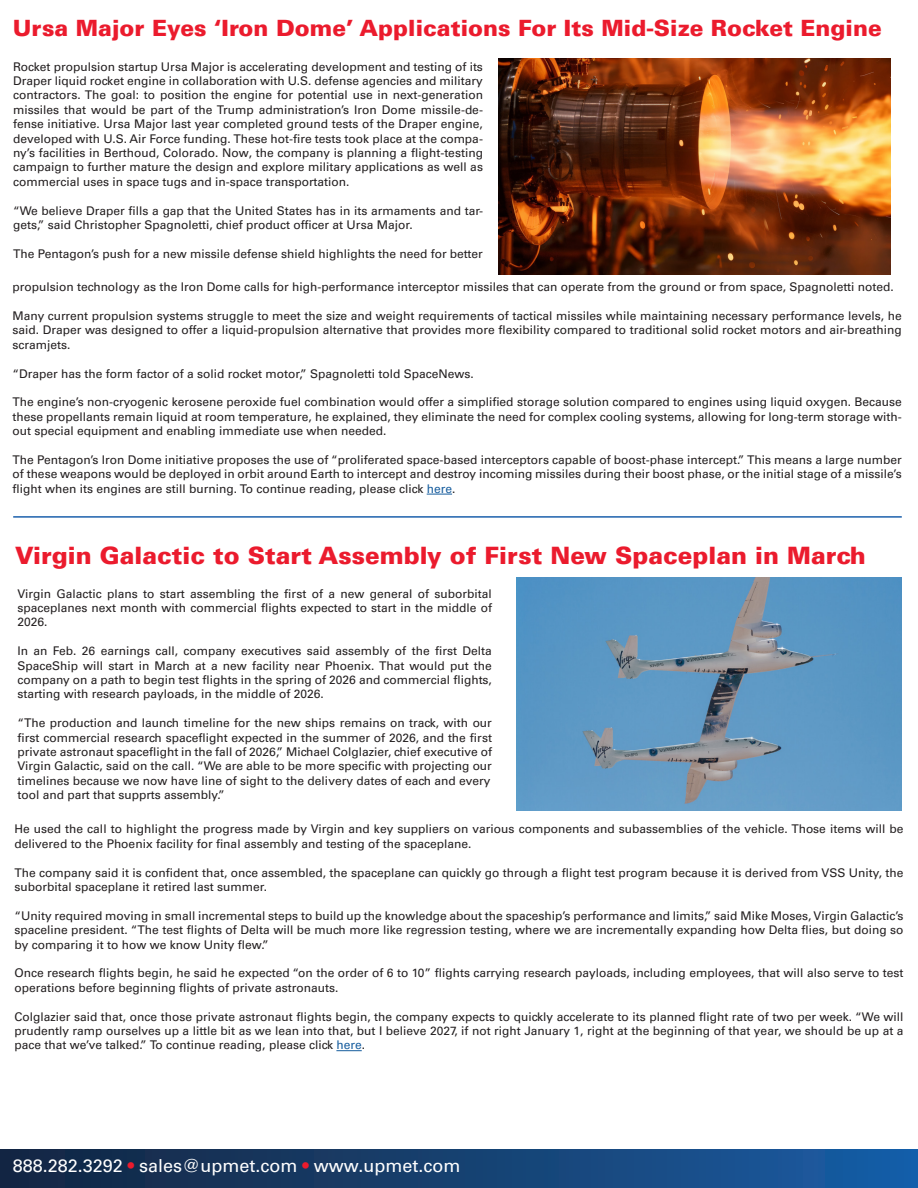
<style>
.page{position:relative;width:918px;height:1188px;background:#fff}
.page>*{position:absolute;margin:0;border:0;box-sizing:border-box;transform-origin:0 0}
.t1{font:900 24px "Univers LT Pro 75";color:#eb1b2d}
.t2{font:900 22.5px "Univers LT Pro 75";color:#eb1b2d}
.t3{font:18px "Univers LT Pro 55 Roman";color:#fff}
.t4{font:12px/14.4px "Univers LT Pro 55 Roman";color:#231f20;text-align:justify}
.s1{color:#175d9e}
.s2{color:#eb1b2d}
</style>
<div class="page">
<img style="left:499px;top:58px;width:392px;height:216px">
<img style="left:517px;top:578px;width:385px;height:233px">
<svg style="left:427px;top:494px;width:25px;height:1px"></svg>
<svg style="left:336px;top:1050px;width:26px;height:1px"></svg>
<div style="left:0;top:1150px;width:918px;height:38px;background:linear-gradient(to right,#14253f,#185da5)"></div>
<hr style="left:13px;top:516px;width:889px;height:2px;background:#1c60ac">
<p class="t2" style="left:13px;top:12px;width:871px">Ursa Major Eyes ‘Iron Dome’ Applications For Its Mid-Size Rocket Engine</p>
<p class="t4" style="left:13px;top:59px;width:471px">Rocket propulsion startup Ursa Major is accelerating development and testing of its Draper liquid rocket engine in collaboration with U.S. defense agencies and military contractors. The goal: to position the engine for potential use in next-generation missiles that would be part of the Trump administration’s Iron Dome missile-de&shy;fense initiative. Ursa Major last year completed ground tests of the Draper engine, developed with U.S. Air Force funding. These hot-fire tests took place at the compa&shy;ny’s facilities in Berthoud, Colorado. Now, the company is planning a flight-testing campaign to further mature the design and explore military applications as well as commercial uses in space tugs and in-space transportation.</p>
<p class="t4" style="left:13px;top:203px;width:471px">“We believe Draper fills a gap that the United States has in its armaments and tar&shy;gets,” said Christopher Spagnoletti, chief product officer at Ursa Major.</p>
<p class="t4" style="left:13px;top:246px;width:471px">The Pentagon’s push for a new missile defense shield highlights the need for better</p>
<p class="t4" style="left:13px;top:279px;width:883px">propulsion technology as the Iron Dome calls for high-performance interceptor missiles that can operate from the ground or from space, Spagnoletti noted.</p>
<p class="t4" style="left:13px;top:308px;width:891px">Many current propulsion systems struggle to meet the size and weight requirements of tactical missiles while maintaining necessary performance levels, he said. Draper was designed to offer a liquid-propulsion alternative that provides more flexibility compared to traditional solid rocket motors and air-breathing scramjets.</p>
<p class="t4" style="left:13px;top:366px;width:463px">“Draper has the form factor of a solid rocket motor,” Spagnoletti told SpaceNews.</p>
<p class="t4" style="left:13px;top:395px;width:891px">The engine’s non-cryogenic kerosene peroxide fuel combination would offer a simplified storage solution compared to engines using liquid oxygen. Because these propellants remain liquid at room temperature, he explained, they eliminate the need for complex cooling systems, allowing for long-term storage with&shy;out special equipment and enabling immediate use when needed.</p>
<p class="t4" style="left:13px;top:452px;width:891px">The Pentagon’s Iron Dome initiative proposes the use of “proliferated space-based interceptors capable of boost-phase intercept.” This means a large number of these weapons would be deployed in orbit around Earth to intercept and destroy incoming missiles during their boost phase, or the initial stage of a missile’s flight when its engines are still burning. To continue reading, please click <span class="s1">here</span>.</p>
<p class="t1" style="left:15px;top:538px;width:852px">Virgin Galactic to Start Assembly of First New Spaceplan in March</p>
<p class="t4" style="left:17px;top:586px;width:476px">Virgin Galactic plans to start assembling the first of a new general of suborbital spaceplanes next month with commercial flights expected to start in the middle of 2026.</p>
<p class="t4" style="left:17px;top:643px;width:476px">In an Feb. 26 earnings call, company executives said assembly of the first Delta SpaceShip will start in March at a new facility near Phoenix. That would put the company on a path to begin test flights in the spring of 2026 and commercial flights, starting with research payloads, in the middle of 2026.</p>
<p class="t4" style="left:17px;top:715px;width:476px">“The production and launch timeline for the new ships remains on track, with our first commercial research spaceflight expected in the summer of 2026, and the first private astronaut spaceflight in the fall of 2026,” Michael Colglazier, chief executive of Virgin Galactic, said on the call. “We are able to be more specific with projecting our timelines because we now have line of sight to the delivery dates of each and every</p>
<p class="t4" style="left:17px;top:787px;width:209px">tool and part that supprts assembly.”</p>
<p class="t4" style="left:14px;top:822px;width:891px">He used the call to highlight the progress made by Virgin and key suppliers on various components and subassemblies of the vehicle. Those items will be delivered to the Phoenix facility for final assembly and testing of the spaceplane.</p>
<p class="t4" style="left:14px;top:865px;width:891px">The company said it is confident that, once assembled, the spaceplane can quickly go through a flight test program because it is derived from VSS Unity, the suborbital spaceplane it retired last summer.</p>
<p class="t4" style="left:14px;top:908px;width:891px">“Unity required moving in small incremental steps to build up the knowledge about the spaceship’s performance and limits,” said Mike Moses, Virgin Galactic’s spaceline president. “The test flights of Delta will be much more like regression testing, where we are incrementally expanding how Delta flies, but doing so by comparing it to how we know Unity flew.”</p>
<p class="t4" style="left:14px;top:966px;width:891px">Once research flights begin, he said he expected “on the order of 6 to 10” flights carrying research payloads, including employees, that will also serve to test operations before beginning flights of private astronauts.</p>
<p class="t4" style="left:14px;top:1009px;width:891px">Colglazier said that, once those private astronaut flights begin, the company expects to quickly accelerate to its planned flight rate of two per week. “We will prudently ramp ourselves up a little bit as we lean into that, but I believe 2027, if not right January 1, right at the beginning of that year, we should be up at a pace that we’ve talked.” To continue reading, please click <span class="s1">here</span>.</p>
<p class="t3" style="left:13px;top:1153px;width:449px">888.282.3292 <span class="s2">•</span> sales@upmet.com <span class="s2">•</span> www.upmet.com</p>
</div>
